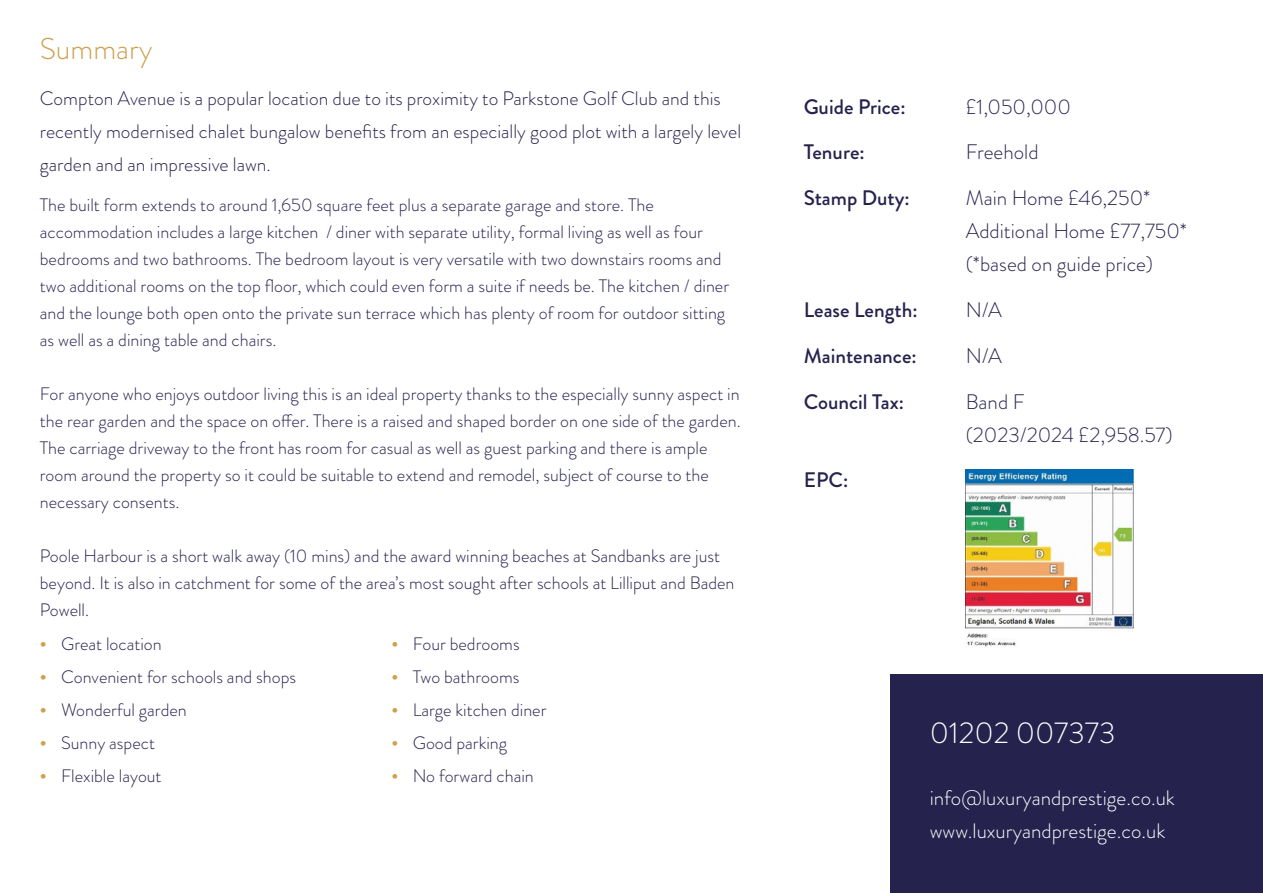
<style>
.page{position:relative;width:1263px;height:893px;background:#fff}
.page>*{position:absolute;margin:0;border:0;box-sizing:border-box;transform-origin:0 0}
.t1{font:300 30px "Brandon Grotesque";color:#fff}
.t2{font:300 30px "Brandon Grotesque";color:#cfa04f}
.t3{font:300 21px/33px "Brandon Grotesque";color:#26224e}
.t4{font:500 21px "Brandon Grotesque";color:#26224e}
.t5{font:300 21px/33px "Brandon Grotesque";color:#fff}
.t6{font:300 19.5px/33px "Brandon Grotesque";color:#26224e}
.t7{font:300 18px/27px "Brandon Grotesque";color:#26224e}
.s1{font-weight:700;color:#cfa04d}
</style>
<div class="page">
<div style="left:890px;top:674px;width:373px;height:219px;background:#26224e"></div>
<img style="left:966px;top:470px;width:168px;height:177px">
<h1 class="t2" style="left:40px;top:28px;width:114px">Summary</h1>
<p class="t6" style="left:40px;top:82px;width:703px">Compton Avenue is a popular location due to its proximity to Parkstone Golf Club and this recently modernised chalet bungalow benefits from an especially good plot with a largely level garden and an impressive lawn.</p>
<p class="t7" style="left:40px;top:191px;width:691px">The built form extends to around 1,650 square feet plus a separate garage and store. The accommodation includes a large kitchen / diner with separate utility, formal living as well as four bedrooms and two bathrooms. The bedroom layout is very versatile with two downstairs rooms and two additional rooms on the top floor, which could even form a suite if needs be. The kitchen / diner and the lounge both open onto the private sun terrace which has plenty of room for outdoor sitting as well as a dining table and chairs.</p>
<p class="t7" style="left:40px;top:380px;width:702px">For anyone who enjoys outdoor living this is an ideal property thanks to the especially sunny aspect in the rear garden and the space on offer. There is a raised and shaped border on one side of the garden.<br>The carriage driveway to the front has room for casual as well as guest parking and there is ample room around the property so it could be suitable to extend and remodel, subject of course to the necessary consents.</p>
<p class="t7" style="left:40px;top:542px;width:696px">Poole Harbour is a short walk away (10 mins) and the award winning beaches at Sandbanks are just beyond. It is also in catchment for some of the area’s most sought after schools at Lilliput and Baden<br>Powell.</p>
<p class="t7" style="left:40px;top:631px;width:123px"><span class="s1">•</span> Great location</p>
<p class="t7" style="left:40px;top:664px;width:258px"><span class="s1">•</span> Convenient for schools and shops</p>
<p class="t7" style="left:40px;top:697px;width:148px"><span class="s1">•</span> Wonderful garden</p>
<p class="t7" style="left:40px;top:730px;width:117px"><span class="s1">•</span> Sunny aspect</p>
<p class="t7" style="left:40px;top:763px;width:123px"><span class="s1">•</span> Flexible layout</p>
<p class="t7" style="left:391px;top:631px;width:130px"><span class="s1">•</span> Four bedrooms</p>
<p class="t7" style="left:391px;top:664px;width:129px"><span class="s1">•</span> Two bathrooms</p>
<p class="t7" style="left:391px;top:697px;width:156px"><span class="s1">•</span> Large kitchen diner</p>
<p class="t7" style="left:391px;top:730px;width:117px"><span class="s1">•</span> Good parking</p>
<p class="t7" style="left:391px;top:763px;width:144px"><span class="s1">•</span> No forward chain</p>
<p class="t4" style="left:804px;top:92px;width:103px">Guide Price:</p>
<p class="t3" style="left:966px;top:90px;width:107px">£1,050,000</p>
<p class="t4" style="left:804px;top:138px;width:62px">Tenure:</p>
<p class="t3" style="left:966px;top:136px;width:74px">Freehold</p>
<p class="t4" style="left:804px;top:183px;width:108px">Stamp Duty:</p>
<p class="t3" style="left:966px;top:182px;width:223px">Main Home £46,250*<br>Additional Home £77,750* (*based on guide price)</p>
<p class="t4" style="left:804px;top:295px;width:115px">Lease Length:</p>
<p class="t3" style="left:966px;top:293px;width:38px">N/A</p>
<p class="t4" style="left:804px;top:341px;width:115px">Maintenance:</p>
<p class="t3" style="left:966px;top:339px;width:38px">N/A</p>
<p class="t4" style="left:804px;top:387px;width:102px">Council Tax:</p>
<p class="t3" style="left:966px;top:385px;width:209px">Band F<br>(2023/2024 £2,958.57)</p>
<p class="t4" style="left:804px;top:465px;width:46px">EPC:</p>
<h1 class="t1" style="left:930px;top:712px;width:187px">01202 007373</h1>
<p class="t5" style="left:930px;top:781px;width:247px">info@luxuryandprestige.co.uk www.luxuryandprestige.co.uk</p>
</div>
